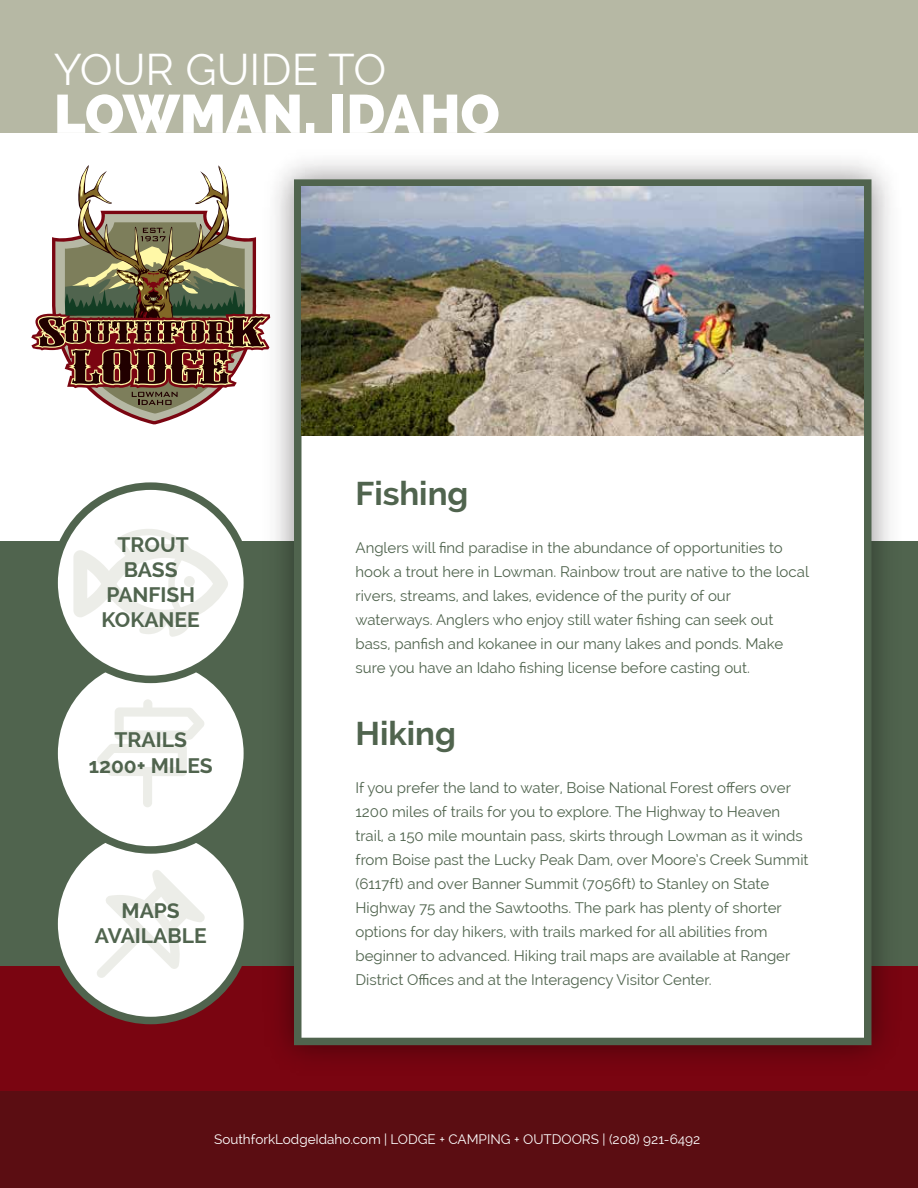
<style>
.page{position:relative;width:918px;height:1188px;background:#fff}
.page>*{position:absolute;margin:0;border:0;box-sizing:border-box;transform-origin:0 0}
.t1{font:800 54px "Raleway";color:#fff}
.t2{font:43.5px "Raleway";color:#fff}
.t3{font:700 33px "Raleway";color:#50644e}
.t4{font:700 21px/25.2px "Raleway";color:#50644e;text-align:center}
.t5{font:15px/24px "Raleway";color:#50644e}
.t6{font:13.5px "Raleway";color:#fff}
</style>
<div class="page">
<div style="left:0;top:966px;width:918px;height:126px;background:#7a0511"></div>
<div style="left:0;top:1092px;width:918px;height:96px;background:#5b0d12"></div>
<div style="left:0;top:541px;width:918px;height:425px;background:#50644e"></div>
<div style="left:0;top:0;width:918px;height:133px;background:#b6b8a4"></div>
<img style="left:270px;top:160px;width:620px;height:899px">
<div style="left:294px;top:179px;width:578px;height:866px;background:#fff"></div>
<div style="left:54px;top:827px;width:193px;height:194px;background:#fff;border-radius:50%"></div>
<div style="left:50px;top:824px;width:201px;height:200px;border:8px solid #50644e;border-radius:50%"></div>
<svg style="left:122px;top:413px;width:65px;height:11px"></svg>
<svg style="left:31px;top:165px;width:239px;height:248px"></svg>
<img style="left:302px;top:187px;width:562px;height:249px">
<div style="left:54px;top:657px;width:193px;height:193px;background:#fff;border-radius:50%"></div>
<div style="left:50px;top:653px;width:201px;height:201px;border:8px solid #50644e;border-radius:50%"></div>
<div style="left:54px;top:486px;width:193px;height:193px;background:#fff;border-radius:50%"></div>
<div style="left:50px;top:482px;width:201px;height:201px;border:8px solid #50644e;border-radius:50%"></div>
<svg style="left:97px;top:707px;width:107px;height:69px"></svg>
<div style="left:143px;top:767px;width:9px;height:40px;background:#ecede8;border-radius:5px"></div>
<div style="left:143px;top:699px;width:9px;height:14px;background:#ecede8;border-radius:5px"></div>
<div style="left:143px;top:734px;width:9px;height:16px;background:#ecede8;border-radius:5px"></div>
<svg style="left:97px;top:870px;width:108px;height:108px"></svg>
<svg style="left:73px;top:529px;width:155px;height:108px"></svg>
<h2 class="t2" style="left:54px;top:44px;width:334px">YOUR GUIDE TO</h2>
<h1 class="t1" style="left:54px;top:83px;width:447px">LOWMAN, IDAHO</h1>
<h3 class="t4" style="left:102px;top:532px;width:100px">TROUT<br>BASS<br>PANFISH<br>KOKANEE</h3>
<h3 class="t4" style="left:89px;top:727px;width:125px">TRAILS<br>1200+ MILES</h3>
<h3 class="t4" style="left:95px;top:898px;width:114px">MAPS<br>AVAILABLE</h3>
<h3 class="t3" style="left:356px;top:474px;width:114px">Fishing</h3>
<p class="t5" style="left:356px;top:535px;width:455px">Anglers will find paradise in the abundance of opportunities to hook a trout here in Lowman. Rainbow trout are native to the local rivers, streams, and lakes, evidence of the purity of our waterways. Anglers who enjoy still water fishing can seek out bass, panfish and kokanee in our many lakes and ponds. Make sure you have an Idaho fishing license before casting out.</p>
<h3 class="t3" style="left:356px;top:714px;width:102px">Hiking</h3>
<p class="t5" style="left:356px;top:775px;width:455px">If you prefer the land to water, Boise National Forest offers over 1200 miles of trails for you to explore. The Highway to Heaven trail, a 150 mile mountain pass, skirts through Lowman as it winds from Boise past the Lucky Peak Dam, over Moore’s Creek Summit (6117ft) and over Banner Summit (7056ft) to Stanley on State Highway 75 and the Sawtooths. The park has plenty of shorter options for day hikers, with trails marked for all abilities from beginner to advanced. Hiking trail maps are available at Ranger District Offices and at the Interagency Visitor Center.</p>
<p class="t6" style="left:214px;top:1132px;width:488px">SouthforkLodgeIdaho.com | LODGE + CAMPING + OUTDOORS | (208) 921-6492</p>
</div>
